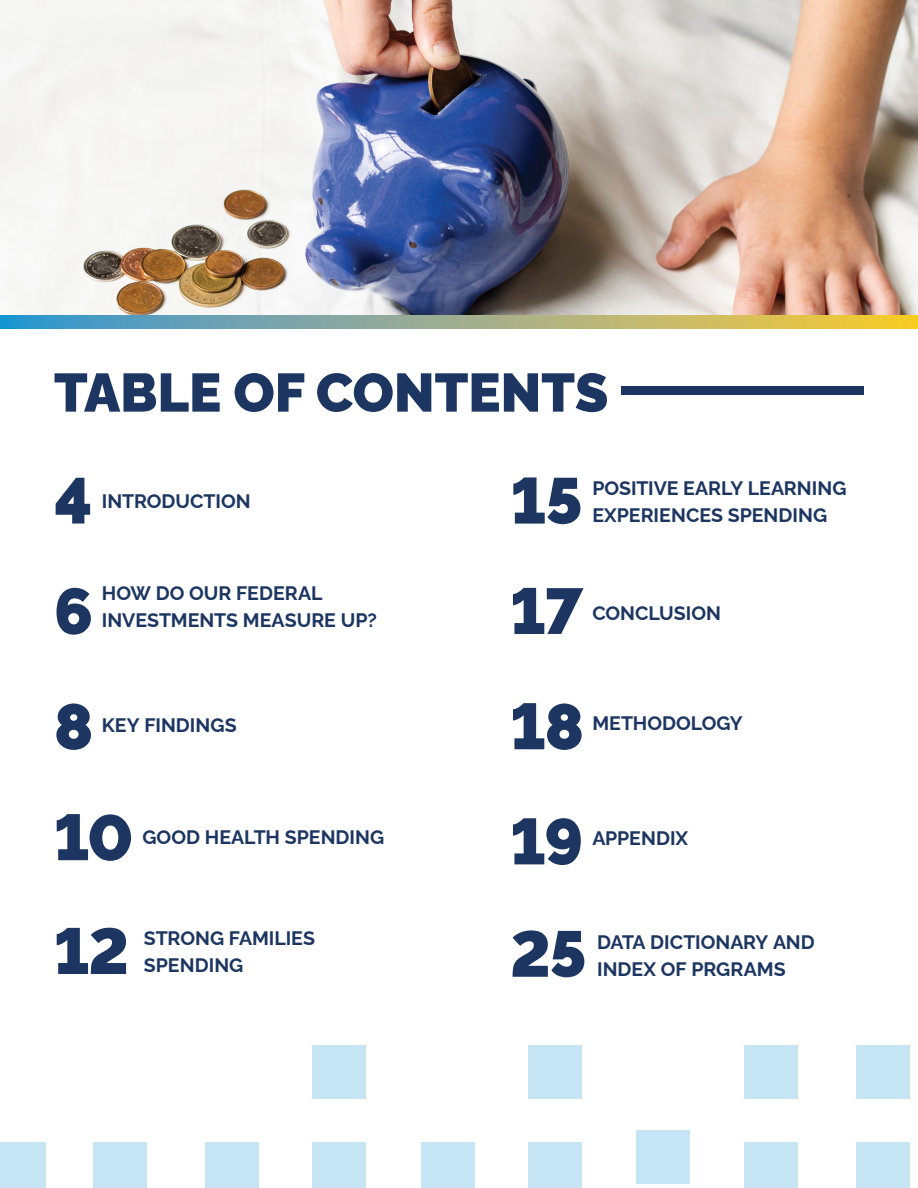
<style>
.page{position:relative;width:918px;height:1188px;background:#fff}
.page>*{position:absolute;margin:0;border:0;box-sizing:border-box;transform-origin:0 0}
.t1{font:900 64.5px/113.2px "Raleway";letter-spacing:-.02em;color:#1c3661;text-align:justify}
.t2{font:900 54px "Raleway";color:#1c3661}
.t3{font:700 19.5px/27px "Raleway";color:#1c3661}
</style>
<div class="page">
<img style="left:0;top:0;width:918px;height:315px">
<div style="left:622px;top:386px;width:242px;height:9px;background:#1c3661"></div>
<svg style="left:0;top:315px;width:918px;height:13px;background:#9aae89"></svg>
<div style="left:856px;top:1142px;width:54px;height:46px;background:#c6e5f4"></div>
<div style="left:856px;top:1045px;width:54px;height:54px;background:#c6e5f4"></div>
<div style="left:744px;top:1142px;width:54px;height:46px;background:#c6e5f4"></div>
<div style="left:744px;top:1045px;width:54px;height:54px;background:#c6e5f4"></div>
<div style="left:312px;top:1142px;width:54px;height:46px;background:#c6e5f4"></div>
<div style="left:528px;top:1142px;width:54px;height:46px;background:#c6e5f4"></div>
<div style="left:312px;top:1045px;width:54px;height:54px;background:#c6e5f4"></div>
<div style="left:636px;top:1130px;width:54px;height:54px;background:#c6e5f4"></div>
<div style="left:528px;top:1045px;width:54px;height:54px;background:#c6e5f4"></div>
<div style="left:421px;top:1142px;width:54px;height:46px;background:#c6e5f4"></div>
<div style="left:205px;top:1142px;width:54px;height:46px;background:#c6e5f4"></div>
<div style="left:93px;top:1142px;width:54px;height:46px;background:#c6e5f4"></div>
<div style="left:0;top:1142px;width:45px;height:46px;background:#c6e5f4"></div>
<h2 class="t2" style="left:54px;top:349px;width:556px">TABLE OF CONTENTS</h2>
<h1 class="t1" style="left:54px;top:437px;width:40px">4</h1>
<p class="t3" style="left:102px;top:485px;width:150px">INTRODUCTION</p>
<p class="t3" style="left:102px;top:578px;width:276px">HOW DO OUR FEDERAL<br>INVESTMENTS MEASURE UP?</p>
<h1 class="t1" style="left:54px;top:548px;width:81px;text-align:left">6<br>8<br>10</h1>
<p class="t3" style="left:102px;top:710px;width:136px">KEY FINDINGS</p>
<p class="t3" style="left:142px;top:822px;width:243px">GOOD HEALTH SPENDING</p>
<h1 class="t1" style="left:54px;top:887px;width:77px">12</h1>
<p class="t3" style="left:144px;top:922px;width:173px">STRONG FAMILIES<br>SPENDING</p>
<h1 class="t1" style="left:510px;top:437px;width:78px">15<br>17<br>18<br>19<br>25</h1>
<p class="t3" style="left:592px;top:473px;width:256px">POSITIVE EARLY LEARNING<br>EXPERIENCES SPENDING</p>
<p class="t3" style="left:592px;top:597px;width:130px">CONCLUSION</p>
<p class="t3" style="left:592px;top:707px;width:152px">METHODOLOGY</p>
<p class="t3" style="left:592px;top:822px;width:97px">APPENDIX</p>
<p class="t3" style="left:597px;top:926px;width:219px">DATA DICTIONARY AND<br>INDEX OF PRGRAMS</p>
</div>
